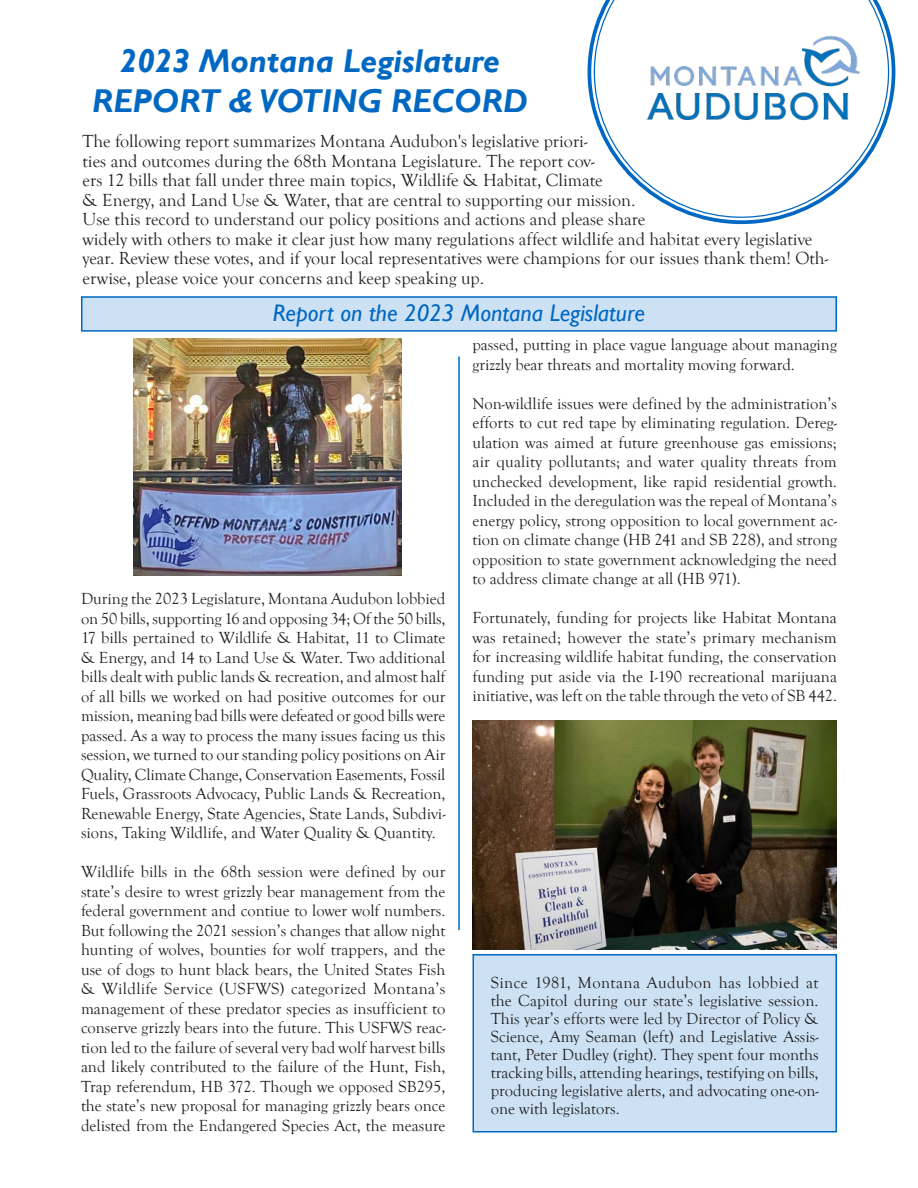
<style>
.page{position:relative;width:918px;height:1188px;background:#fff}
.page>*{position:absolute;margin:0;border:0;box-sizing:border-box;transform-origin:0 0}
.t1{font:italic 700 33px "Gill Sans";color:#0068c2}
.t2{font:italic 24px "Gill Sans";color:#0068c2}
.t3{font:18px/19.5px "Goudy Old Style T";color:#231f20}
.t4{font:16.5px/19.5px "Goudy Old Style T";color:#231f20;text-align:justify}
</style>
<div class="page">
<div style="left:81px;top:296px;width:756px;height:36px;background:#cce1f3;border:2px solid #0068c2"></div>
<div style="left:473px;top:955px;width:363px;height:177px;background:#cce1f3"></div>
<div style="left:472px;top:954px;width:365px;height:178px;border:2px solid #0068c2"></div>
<hr style="left:458px;top:357px;width:2px;height:573px;background:#0068c2">
<svg style="left:588px;top:28px;width:307px;height:196px"></svg>
<svg style="left:594px;top:0;width:295px;height:218px"></svg>
<img style="left:634px;top:20px;width:234px;height:122px">
<img style="left:134px;top:338px;width:268px;height:238px">
<img style="left:472px;top:720px;width:365px;height:230px">
<p class="t1" style="left:120px;top:42px;width:382px">2023 Montana Legislature</p>
<p class="t1" style="left:92px;top:82px;width:437px">REPORT &amp; VOTING RECORD</p>
<p class="t3" style="left:82px;top:132px;width:564px">The following report summarizes Montana Audubon's legislative priori-<br>ties and outcomes during the 68th Montana Legislature. The report cov-<br>ers 12 bills that fall under three main topics, Wildlife &amp; Habitat, Climate<br>&amp; Energy, and Land Use &amp; Water, that are central to supporting our mission.<br>Use this record to understand our policy positions and actions and please share</p>
<p class="t3" style="left:82px;top:230px;width:747px">widely with others to make it clear just how many regulations affect wildlife and habitat every legislative year. Review these votes, and if your local representatives were champions for our issues thank them! Oth&shy;erwise, please voice your concerns and keep speaking up.</p>
<p class="t2" style="left:273px;top:299px;width:374px">Report on the 2023 Montana Legislature</p>
<p class="t4" style="left:472px;top:335px;width:366px">passed, putting in place vague language about managing grizzly bear threats and mortality moving forward.</p>
<p class="t4" style="left:472px;top:394px;width:366px">Non-wildlife issues were defined by the administration’s efforts to cut red tape by eliminating regulation. Dereg&shy;ulation was aimed at future greenhouse gas emissions; air quality pollutants; and water quality threats from unchecked development, like rapid residential growth.<br>Included in the deregulation was the repeal of Montana’s energy policy, strong opposition to local government ac&shy;tion on climate change (HB 241 and SB 228), and strong opposition to state government acknowledging the need to address climate change at all (HB 971).</p>
<p class="t4" style="left:472px;top:608px;width:366px">Fortunately, funding for projects like Habitat Montana was retained; however the state’s primary mechanism for increasing wildlife habitat funding, the conservation funding put aside via the I-190 recreational marijuana initiative, was left on the table through the veto of SB 442.</p>
<p class="t4" style="left:81px;top:590px;width:366px">During the 2023 Legislature, Montana Audubon lobbied on 50 bills, supporting 16 and opposing 34; Of the 50 bills, 17 bills pertained to Wildlife &amp; Habitat, 11 to Climate &amp; Energy, and 14 to Land Use &amp; Water. Two additional bills dealt with public lands &amp; recreation, and almost half of all bills we worked on had positive outcomes for our mission, meaning bad bills were defeated or good bills were passed. As a way to process the many issues facing us this session, we turned to our standing policy positions on Air Quality, Climate Change, Conservation Easements, Fossil Fuels, Grassroots Advocacy, Public Lands &amp; Recreation, Renewable Energy, State Agencies, State Lands, Subdivi&shy;sions, Taking Wildlife, and Water Quality &amp; Quantity.</p>
<p class="t4" style="left:81px;top:863px;width:366px">Wildlife bills in the 68th session were defined by our state’s desire to wrest grizzly bear management from the federal government and contiue to lower wolf numbers.<br>But following the 2021 session’s changes that allow night hunting of wolves, bounties for wolf trappers, and the use of dogs to hunt black bears, the United States Fish &amp; Wildlife Service (USFWS) categorized Montana’s management of these predator species as insufficient to conserve grizzly bears into the future. This USFWS reac&shy;tion led to the failure of several very bad wolf harvest bills and likely contributed to the failure of the Hunt, Fish, Trap referendum, HB 372. Though we opposed SB295, the state’s new proposal for managing grizzly bears once delisted from the Endangered Species Act, the measure</p>
<p class="t4" style="left:491px;top:974px;width:329px;line-height:18px">Since 1981, Montana Audubon has lobbied at the Capitol during our state’s legislative session.<br>This year’s efforts were led by Director of Policy &amp; Science, Amy Seaman (left) and Legislative Assis&shy;tant, Peter Dudley (right). They spent four months tracking bills, attending hearings, testifying on bills, producing legislative alerts, and advocating one-on&shy;one with legislators.</p>
</div>
